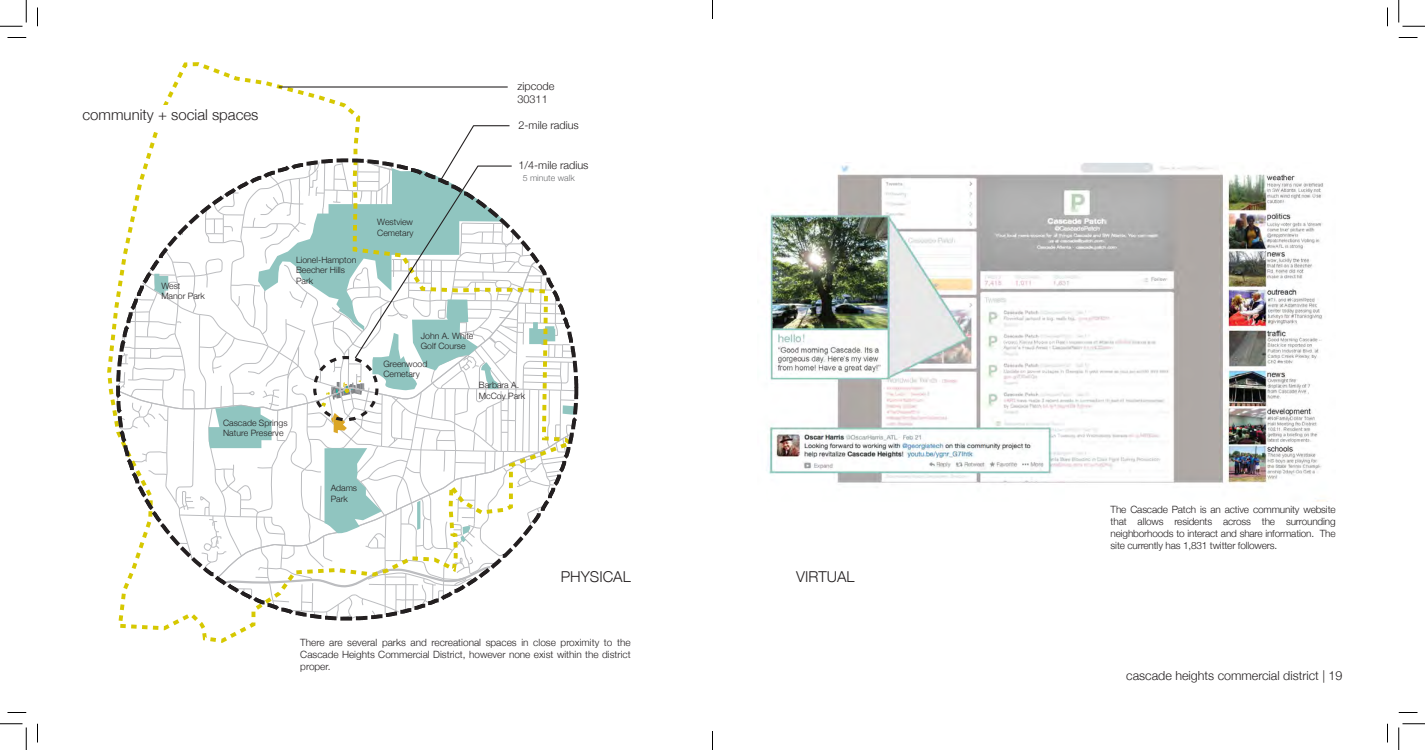
<style>
.page{position:relative;width:1425px;height:750px;background:#fff}
.page>*{position:absolute;margin:0;border:0;box-sizing:border-box;transform-origin:0 0}
.t1{font:300 15px "Helvetica Neue";color:#231f20}
.t2{font:300 12.5px "Helvetica Neue";color:#231f20}
.t3{font:300 10.88px/13.1px "Helvetica Neue";color:#231f20}
.t4{font:300 10px/12px "Helvetica Neue";letter-spacing:-.015em;color:#231f20;text-align:justify}
.t5{font:300 8.75px/10.5px "Helvetica Neue";color:#231f20}
.t6{font:300 8.75px "Helvetica Neue";color:#6c6d70}
</style>
<div class="page">
<svg style="left:107px;top:62px;width:254px;height:581px"></svg>
<hr style="left:279px;top:86px;width:229px;height:2px;background:#231f20">
<svg style="left:115px;top:125px;width:462px;height:494px"></svg>
<div style="left:82px;top:105px;width:220px;height:23px;background:#fff"></div>
<img style="left:768px;top:162px;width:560px;height:340px">
<svg style="left:8px;top:37px;width:18px;height:1px"></svg>
<svg style="left:1399px;top:37px;width:19px;height:1px"></svg>
<svg style="left:8px;top:712px;width:18px;height:1px"></svg>
<svg style="left:1399px;top:712px;width:19px;height:1px"></svg>
<svg style="left:37px;top:8px;width:1px;height:18px"></svg>
<svg style="left:37px;top:724px;width:1px;height:18px"></svg>
<svg style="left:1387px;top:8px;width:1px;height:18px"></svg>
<svg style="left:1387px;top:724px;width:1px;height:18px"></svg>
<svg style="left:0;top:0;width:27px;height:27px"></svg>
<svg style="left:0;top:724px;width:27px;height:26px"></svg>
<svg style="left:1399px;top:0;width:26px;height:27px"></svg>
<svg style="left:1399px;top:724px;width:26px;height:26px"></svg>
<svg style="left:712px;top:0;width:1px;height:19px"></svg>
<svg style="left:712px;top:731px;width:1px;height:19px"></svg>
<p class="t1" style="left:82px;top:102px;width:177px">community + social spaces</p>
<p class="t5" style="left:161px;top:280px;width:45px">West<br>Manor Park</p>
<p class="t5" style="left:296px;top:254px;width:62px">Lionel-Hampton<br>Beecher Hills<br>Park</p>
<p class="t5" style="left:223px;top:417px;width:66px">Cascade Springs<br>Nature Preserve</p>
<p class="t5" style="left:331px;top:483px;width:28px">Adams<br>Park</p>
<p class="t5" style="left:377px;top:216px;width:38px">Westview<br>Cemetary</p>
<p class="t5" style="left:421px;top:330px;width:54px">John A. White<br>Golf Course</p>
<p class="t5" style="left:383px;top:358px;width:46px">Greenwood<br>Cemetary</p>
<p class="t3" style="left:517px;top:79px;width:38px">zipcode<br>30311</p>
<p class="t3" style="left:519px;top:118px;width:62px">2-mile radius</p>
<p class="t3" style="left:519px;top:158px;width:72px">1/4-mile radius</p>
<p class="t6" style="left:523px;top:171px;width:54px">5 minute walk</p>
<p class="t5" style="left:479px;top:379px;width:48px">Barbara A.<br>McCoy Park</p>
<p class="t1" style="left:561px;top:564px;width:72px">PHYSICAL</p>
<p class="t4" style="left:300px;top:636px;width:332px">There are several parks and recreational spaces in close proximity to the Cascade Heights Commercial District, however none exist within the district proper.</p>
<p class="t1" style="left:796px;top:564px;width:60px">VIRTUAL</p>
<p class="t4" style="left:1111px;top:503px;width:227px">The Cascade Patch is an active community website that allows residents across the surrounding neighborhoods to interact and share information. The site currently has 1,831 twitter followers.</p>
<p class="t2" style="left:1126px;top:665px;width:218px">cascade heights commercial district | 19</p>
</div>
